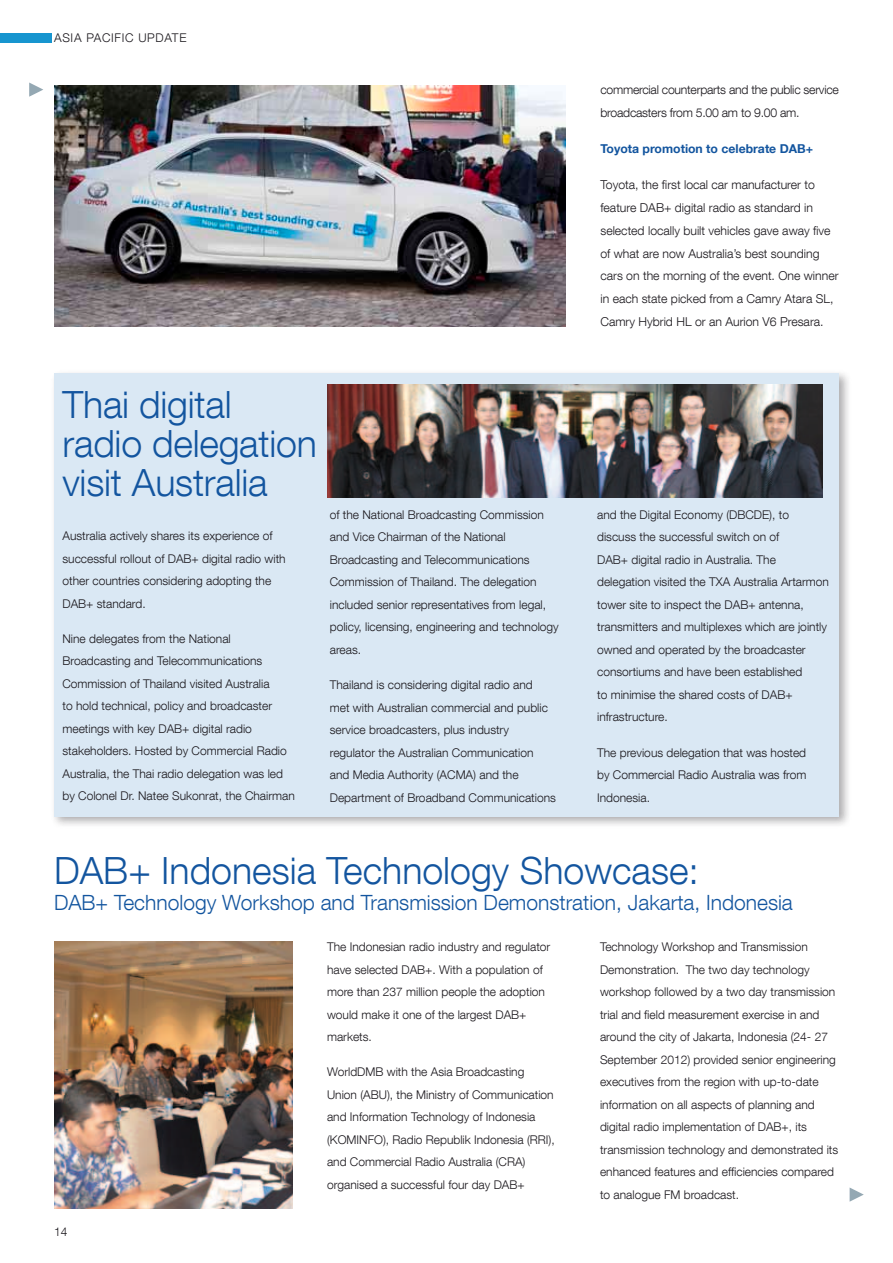
<style>
.page{position:relative;width:893px;height:1263px;background:#fff}
.page>*{position:absolute;margin:0;border:0;box-sizing:border-box;transform-origin:0 0}
.t1{font:300 37.5px/39px "Helvetica Neue LT Com";letter-spacing:-.005em;color:#13559f}
.t2{font:300 21px "Helvetica Neue LT Com";color:#13559f}
.t3{font:300 12.3px/23px "Helvetica Neue LT Com";color:#1a171c}
.t4{font:300 12.3px/23px "Helvetica Neue LT Com";letter-spacing:-.02em;color:#1a171c}
.t5{font:700 12.3px "Helvetica Neue LT Com";color:#13559f}
.t6{font:300 12px/22.5px "Helvetica Neue LT Com";color:#1a171c}
</style>
<div class="page">
<div style="left:0;top:33px;width:52px;height:9px;background:#1795cf"></div>
<div style="left:50px;top:369px;width:801px;height:460px;background:#1a171c;opacity:.35"></div>
<div style="left:54px;top:373px;width:785px;height:443px;background:#dae8f4"></div>
<img style="left:54px;top:941px;width:239px;height:268px">
<img style="left:327px;top:385px;width:495px;height:112px">
<img style="left:54px;top:85px;width:512px;height:242px">
<svg style="left:29px;top:83px;width:14px;height:14px"></svg>
<svg style="left:850px;top:1188px;width:14px;height:14px"></svg>
<p class="t6" style="left:54px;top:26px;width:16px">Asia</p>
<p class="t6" style="left:86px;top:26px;width:15px">Pacific</p>
<p class="t6" style="left:138px;top:26px;width:18px">Update</p>
<h1 class="t1" style="left:63px;top:385px;width:256px">Thai digital radio delegation visit Australia</h1>
<p class="t6" style="left:63px;top:524px;width:225px">Australia actively shares its experience of successful rollout of DAB+ digital radio with other countries considering adopting the DAB+ standard.</p>
<p class="t6" style="left:63px;top:627px;width:234px">Nine delegates from the National Broadcasting and Telecommunications Commission of Thailand visited Australia<br>to hold technical, policy and broadcaster meetings with key DAB+ digital radio stakeholders. Hosted by Commercial Radio Australia, the Thai radio delegation was led by Colonel Dr. Natee Sukonrat, the Chairman</p>
<p class="t6" style="left:330px;top:503px;width:230px">of the National Broadcasting Commission and Vice Chairman of the National Broadcasting and Telecommunications Commission of Thailand. The delegation included senior representatives from legal, policy, licensing, engineering and technology areas.</p>
<p class="t6" style="left:330px;top:673px;width:228px">Thailand is considering digital radio and<br>met with Australian commercial and public service broadcasters, plus industry regulator the Australian Communication and Media Authority (ACMA) and the Department of Broadband Communications</p>
<p class="t4" style="left:600px;top:78px;width:240px">commercial counterparts and the public service broadcasters from 5.00 am to 9.00 am.</p>
<p class="t5" style="left:600px;top:141px;width:214px">Toyota promotion to celebrate DAB+</p>
<p class="t3" style="left:600px;top:173px;width:240px">Toyota, the first local car manufacturer to feature DAB+ digital radio as standard in selected locally built vehicles gave away five of what are now Australia’s best sounding cars on the morning of the event. One winner in each state picked from a Camry Atara SL, Camry Hybrid HL or an Aurion V6 Presara.</p>
<p class="t6" style="left:597px;top:503px;width:233px">and the Digital Economy (DBCDE), to discuss the successful switch on of<br>DAB+ digital radio in Australia. The delegation visited the TXA Australia Artarmon tower site to inspect the DAB+ antenna, transmitters and multiplexes which are jointly owned and operated by the broadcaster consortiums and have been established<br>to minimise the shared costs of DAB+ infrastructure.</p>
<p class="t6" style="left:597px;top:741px;width:211px;text-align:justify">The previous delegation that was hosted by Commercial Radio Australia was from Indonesia.</p>
<h1 class="t1" style="left:54px;top:851px;width:646px">DAB+ Indonesia Technology Showcase:</h1>
<h2 class="t2" style="left:54px;top:890px;width:740px">DAB+ Technology Workshop and Transmission Demonstration, Jakarta, Indonesia</h2>
<p class="t6" style="left:54px;top:1220px;width:15px">14</p>
<p class="t6" style="left:327px;top:935px;width:225px">The Indonesian radio industry and regulator have selected DAB+. With a population of more than 237 million people the adoption would make it one of the largest DAB+ markets.</p>
<p class="t6" style="left:327px;top:1061px;width:229px">WorldDMB with the Asia Broadcasting Union (ABU), the Ministry of Communication and Information Technology of Indonesia (KOMINFO), Radio Republik Indonesia (RRI), and Commercial Radio Australia (CRA) organised a successful four day DAB+</p>
<p class="t6" style="left:600px;top:935px;width:240px">Technology Workshop and Transmission Demonstration. The two day technology workshop followed by a two day transmission trial and field measurement exercise in and around the city of Jakarta, Indonesia (24- 27<br>September 2012) provided senior engineering executives from the region with up-to-date information on all aspects of planning and digital radio implementation of DAB+, its transmission technology and demonstrated its enhanced features and efficiencies compared to analogue FM broadcast.</p>
</div>
